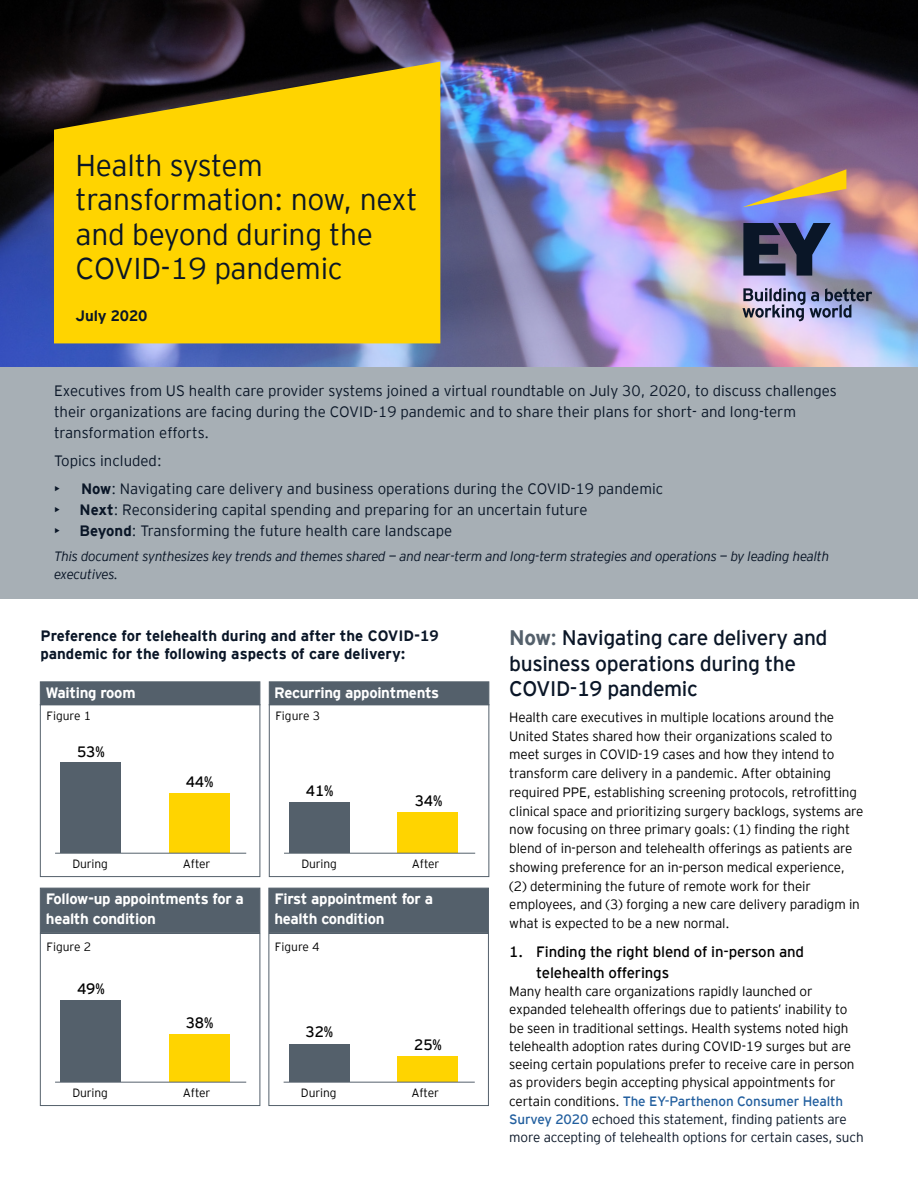
<style>
.page{position:relative;width:918px;height:1188px;background:#fff}
.page>*{position:absolute;margin:0;border:0;box-sizing:border-box;transform-origin:0 0}
.t1{font:300 30px/34.5px "EY Interstate";letter-spacing:-.01em;color:#0a1627}
.t2{font:21px/25.5px "EY Interstate";letter-spacing:-.02em;color:#0a1627}
.t3{font:300 15px/21px "EY Interstate";color:#0a1627}
.t4{font:700 15px/19.5px "EY Interstate";letter-spacing:-.02em;color:#fff}
.t5{font:700 15px/18px "EY Interstate";color:#0a1627}
.t6{font:15px/20.2px "EY Interstate";letter-spacing:-.01em;color:#000}
.t7{font:300 13.5px/18.8px "EY Interstate";letter-spacing:-.01em;color:#000}
.t8{font:italic 300 13.5px/18px "EY Interstate";letter-spacing:-.02em;color:#0a1627}
.t9{font:300 12px "EY Interstate";letter-spacing:-.01em;color:#000}
.s1{font-weight:700}
.s2{font-weight:700;color:#54606b}
.s3{color:#54606b}
.s4{font-weight:400;color:#215e9e}
.s5{color:#0a1627}
</style>
<div class="page">
<img style="left:0;top:0;width:918px;height:367px">
<svg style="left:54px;top:62px;width:386px;height:281px;background:#e4bd04"></svg>
<svg style="left:743px;top:169px;width:103px;height:38px;background:#c29a7d"></svg>
<svg style="left:743px;top:223px;width:129px;height:98px;background:#6d739d"></svg>
<div style="left:0;top:367px;width:918px;height:231px;background:#a7afb5"></div>
<div style="left:40px;top:704px;width:220px;height:173px;border:1px solid #54606b"></div>
<div style="left:269px;top:704px;width:220px;height:173px;border:1px solid #54606b"></div>
<div style="left:40px;top:933px;width:220px;height:173px;border:1px solid #54606b"></div>
<div style="left:268px;top:933px;width:221px;height:173px;border:1px solid #54606b"></div>
<div style="left:40px;top:681px;width:220px;height:24px;background:#54606b;border:1px solid #54606b"></div>
<div style="left:269px;top:681px;width:220px;height:24px;background:#54606b;border:1px solid #54606b"></div>
<div style="left:40px;top:888px;width:220px;height:45px;background:#54606b"></div>
<div style="left:268px;top:888px;width:221px;height:45px;background:#54606b"></div>
<div style="left:60px;top:763px;width:61px;height:90px;background:#54606b"></div>
<div style="left:289px;top:802px;width:61px;height:51px;background:#54606b"></div>
<div style="left:60px;top:1000px;width:61px;height:82px;background:#54606b"></div>
<div style="left:289px;top:1044px;width:61px;height:38px;background:#54606b"></div>
<div style="left:169px;top:794px;width:60px;height:59px;background:#ffd400"></div>
<div style="left:398px;top:812px;width:60px;height:41px;background:#ffd400"></div>
<div style="left:169px;top:1035px;width:60px;height:47px;background:#ffd400"></div>
<div style="left:397px;top:1056px;width:61px;height:26px;background:#ffd400"></div>
<hr style="left:55px;top:853px;width:191px;height:1px;background:#55616c">
<hr style="left:284px;top:853px;width:191px;height:1px;background:#55616c">
<hr style="left:55px;top:1082px;width:191px;height:1px;background:#55616c">
<hr style="left:284px;top:1082px;width:191px;height:1px;background:#55616c">
<h1 class="t1" style="left:76px;top:146px;width:344px">Health system transformation: now, next and beyond during the<br>COVID-19 pandemic</h1>
<p class="t5" style="left:76px;top:305px;width:73px">July 2020</p>
<p class="t3" style="left:54px;top:379px;width:784px">Executives from US health care provider systems joined a virtual roundtable on July 30, 2020, to discuss challenges their organizations are facing during the COVID-19 pandemic and to share their plans for short- and long-term transformation efforts.</p>
<p class="t3" style="left:54px;top:449px;width:109px">Topics included:</p>
<p class="t3" style="left:54px;top:477px;width:611px">• <span class="s1">Now</span>: Navigating care delivery and business operations during the COVID-19 pandemic</p>
<p class="t3" style="left:54px;top:498px;width:535px">• <span class="s1">Next</span>: Reconsidering capital spending and preparing for an uncertain future</p>
<p class="t3" style="left:54px;top:519px;width:400px">• <span class="s1">Beyond</span>: Transforming the future health care landscape</p>
<p class="t8" style="left:54px;top:546px;width:777px">This document synthesizes key trends and themes shared — and near-term and long-term strategies and operations — by leading health executives.</p>
<p class="t5" style="left:40px;top:625px;width:400px">Preference for telehealth during and after the COVID-19 pandemic for the following aspects of care delivery:</p>
<p class="t4" style="left:45px;top:682px;width:92px">Waiting room</p>
<p class="t4" style="left:274px;top:682px;width:167px">Recurring appointments</p>
<p class="t9" style="left:46px;top:707px;width:46px">Figure 1</p>
<p class="t6" style="left:77px;top:740px;width:29px">53%</p>
<p class="t6" style="left:186px;top:771px;width:29px">44%</p>
<p class="t9" style="left:275px;top:707px;width:46px">Figure 3</p>
<p class="t6" style="left:306px;top:780px;width:29px">41%</p>
<p class="t6" style="left:415px;top:789px;width:29px">34%</p>
<p class="t9" style="left:183px;top:855px;width:29px">After</p>
<p class="t9" style="left:412px;top:855px;width:29px">After</p>
<p class="t9" style="left:72px;top:855px;width:37px">During</p>
<p class="t9" style="left:301px;top:855px;width:37px">During</p>
<p class="t4" style="left:46px;top:888px;width:200px">Follow-up appointments for a health condition</p>
<p class="t4" style="left:274px;top:888px;width:160px">First appointment for a health condition</p>
<p class="t9" style="left:46px;top:939px;width:46px">Figure 2</p>
<p class="t9" style="left:275px;top:939px;width:46px">Figure 4</p>
<p class="t6" style="left:77px;top:977px;width:29px">49%</p>
<p class="t6" style="left:186px;top:1012px;width:29px">38%</p>
<p class="t6" style="left:306px;top:1021px;width:29px">32%</p>
<p class="t6" style="left:414px;top:1034px;width:29px">25%</p>
<p class="t9" style="left:183px;top:1084px;width:29px">After</p>
<p class="t9" style="left:411px;top:1084px;width:29px">After</p>
<p class="t9" style="left:72px;top:1084px;width:37px">During</p>
<p class="t9" style="left:301px;top:1084px;width:37px">During</p>
<h2 class="t2" style="left:509px;top:624px;width:320px"><span class="s2">Now</span><span class="s3">:</span> Navigating care delivery and business operations during the<br>COVID-19 pandemic</h2>
<p class="t7" style="left:509px;top:707px;width:356px">Health care executives in multiple locations around the United States shared how their organizations scaled to meet surges in COVID-19 cases and how they intend to transform care delivery in a pandemic. After obtaining required PPE, establishing screening protocols, retrofitting clinical space and prioritizing surgery backlogs, systems are now focusing on three primary goals: (1) finding the right blend of in-person and telehealth offerings as patients are showing preference for an in-person medical experience, (2) determining the future of remote work for their employees, and (3) forging a new care delivery paradigm in what is expected to be a new normal.</p>
<p class="t6" style="left:536px;top:941px;width:269px;text-indent:-27px">1. Finding the right blend of in-person and telehealth offerings</p>
<p class="t7" style="left:509px;top:981px;width:356px;line-height:18.3px">Many health care organizations rapidly launched or expanded telehealth offerings due to patients’ inability to be seen in traditional settings. Health systems noted high telehealth adoption rates during COVID-19 surges but are seeing certain populations prefer to receive care in person as providers begin accepting physical appointments for certain conditions. <span class="s4">The EY-Parthenon Consumer Health Survey 2020</span> <span class="s5">echoed this statement, finding patients are more accepting of telehealth options for certain cases, such</span></p>
</div>
